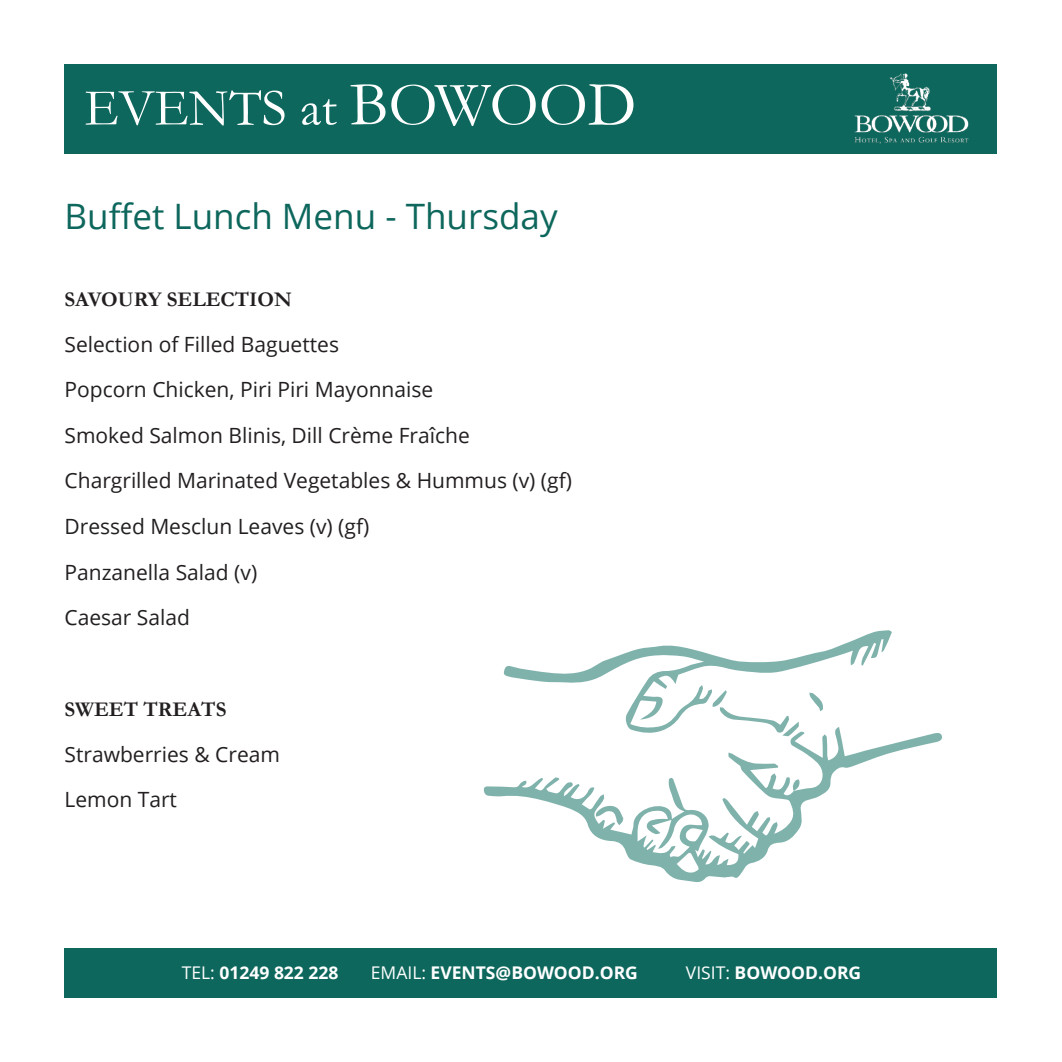
<style>
.page{position:relative;width:1062px;height:1062px;background:#fff}
.page>*{position:absolute;margin:0;border:0;box-sizing:border-box;transform-origin:0 0}
.t1{font:52.5px "Garamond";color:#fff}
.t2{font:35px "Open Sans";color:#0d675c}
.t3{font:21px/45.5px "Open Sans";color:#231f20}
.t4{font:700 21px "Garamond";color:#231f20}
.t5{font:700 17.5px "Open Sans";color:#fff}
.s1{font-size:63px}
.s2{font-weight:400}
</style>
<div class="page">
<div style="left:64px;top:64px;width:933px;height:90px;background:#0d675c"></div>
<img style="left:854px;top:73px;width:115px;height:71px">
<svg style="left:484px;top:733px;width:458px;height:149px"></svg>
<svg style="left:595px;top:803px;width:28px;height:22px"></svg>
<svg style="left:503px;top:630px;width:389px;height:106px"></svg>
<svg style="left:791px;top:779px;width:9px;height:12px"></svg>
<div style="left:64px;top:947px;width:933px;height:50px;background:#0d675c"></div>
<h1 class="t1" style="left:84px;top:73px;width:553px">EVENTS at <span class="s1">BOWOOD</span></h1>
<h2 class="t2" style="left:64px;top:192px;width:494px">Buffet Lunch Menu - Thursday</h2>
<p class="t4" style="left:64px;top:285px;width:229px">SAVOURY SELECTION</p>
<p class="t3" style="left:64px;top:321px;width:509px">Selection of Filled Baguettes<br>Popcorn Chicken, Piri Piri Mayonnaise<br>Smoked Salmon Blinis, Dill Crème Fraîche<br>Chargrilled Marinated Vegetables &amp; Hummus (v) (gf)<br>Dressed Mesclun Leaves (v) (gf)<br>Panzanella Salad (v)<br>Caesar Salad</p>
<p class="t4" style="left:64px;top:695px;width:163px">SWEET TREATS</p>
<p class="t3" style="left:64px;top:730px;width:217px">Strawberries &amp; Cream<br>Lemon Tart</p>
<p class="t5" style="left:182px;top:960px;width:158px"><span class="s2">TEL:</span> 01249 822 228</p>
<p class="t5" style="left:371px;top:960px;width:269px"><span class="s2">EMAIL:</span> EVENTS@BOWOOD.ORG</p>
<p class="t5" style="left:686px;top:960px;width:177px"><span class="s2">VISIT:</span> BOWOOD.ORG</p>
</div>
